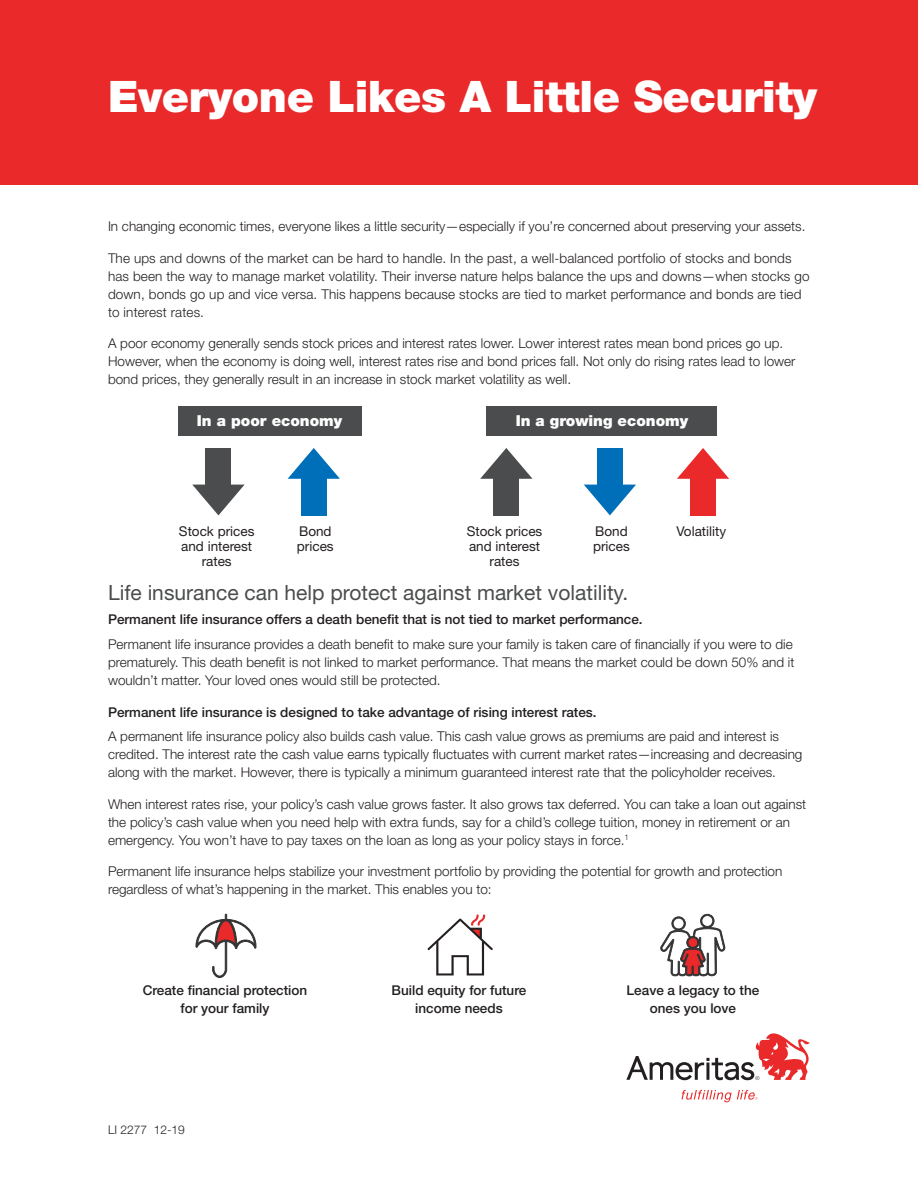
<style>
.page{position:relative;width:918px;height:1188px;background:#fff}
.page>*{position:absolute;margin:0;border:0;box-sizing:border-box;transform-origin:0 0}
.t1{font:900 43.5px "Helvetica Neue LT Std";letter-spacing:-.01em;color:#fff}
.t2{font:21px "Helvetica Neue LT Std";color:#4b4c4d}
.t3{font:900 15.15px "Helvetica Neue LT Std";color:#fff}
.t4{font:300 13.5px/18px "Helvetica Neue LT Std";color:#231f20}
.t5{font:500 13.5px/18px "Helvetica Neue LT Std";color:#231f20;text-align:center}
.t6{font:13.5px/15px "Helvetica Neue LT Std";color:#231f20;text-align:center}
.t7{font:300 12px "Helvetica Neue LT Std";color:#231f20}
</style>
<div class="page">
<div style="left:0;top:0;width:918px;height:185px;background:#e9292a"></div>
<svg style="left:681px;top:1090px;width:77px;height:12px"></svg>
<svg style="left:626px;top:1033px;width:184px;height:47px"></svg>
<div style="left:178px;top:406px;width:183px;height:29px;background:#4b4c4d"></div>
<div style="left:206px;top:448px;width:25px;height:49px;background:#4b4c4d"></div>
<svg style="left:192px;top:485px;width:52px;height:30px"></svg>
<div style="left:301px;top:467px;width:26px;height:48px;background:#006fba"></div>
<svg style="left:288px;top:448px;width:52px;height:31px"></svg>
<div style="left:487px;top:406px;width:230px;height:29px;background:#4b4c4d"></div>
<div style="left:493px;top:467px;width:26px;height:48px;background:#4b4c4d"></div>
<svg style="left:480px;top:448px;width:53px;height:31px"></svg>
<div style="left:690px;top:467px;width:26px;height:48px;background:#e9292a"></div>
<svg style="left:677px;top:448px;width:52px;height:31px"></svg>
<div style="left:597px;top:448px;width:26px;height:49px;background:#006fba"></div>
<svg style="left:584px;top:485px;width:52px;height:30px"></svg>
<svg style="left:660px;top:914px;width:66px;height:63px"></svg>
<svg style="left:196px;top:914px;width:60px;height:64px"></svg>
<svg style="left:427px;top:914px;width:66px;height:61px"></svg>
<h1 class="t1" style="left:108px;top:71px;width:710px">Everyone Likes A Little Security</h1>
<p class="t4" style="left:108px;top:217px;width:699px">In changing economic times, everyone likes a little security—especially if you’re concerned about preserving your assets.</p>
<p class="t4" style="left:108px;top:249px;width:703px">The ups and downs of the market can be hard to handle. In the past, a well-balanced portfolio of stocks and bonds has been the way to manage market volatility. Their inverse nature helps balance the ups and downs—when stocks go down, bonds go up and vice versa. This happens because stocks are tied to market performance and bonds are tied to interest rates.</p>
<p class="t4" style="left:108px;top:334px;width:689px">A poor economy generally sends stock prices and interest rates lower. Lower interest rates mean bond prices go up.<br>However, when the economy is doing well, interest rates rise and bond prices fall. Not only do rising rates lead to lower bond prices, they generally result in an increase in stock market volatility as well.</p>
<p class="t3" style="left:197px;top:411px;width:147px">In a poor economy</p>
<p class="t6" style="left:179px;top:523px;width:77px">Stock prices and interest rates</p>
<p class="t6" style="left:297px;top:523px;width:38px;text-align:left">Bond prices</p>
<p class="t3" style="left:516px;top:411px;width:174px">In a growing economy</p>
<p class="t6" style="left:467px;top:523px;width:77px">Stock prices and interest rates</p>
<p class="t6" style="left:595px;top:523px;width:34px">Bond</p>
<p class="t6" style="left:676px;top:523px;width:51px">Volatility</p>
<p class="t6" style="left:593px;top:538px;width:38px">prices</p>
<h2 class="t2" style="left:108px;top:580px;width:522px">Life insurance can help protect against market volatility.</h2>
<p class="t5" style="left:108px;top:610px;width:536px">Permanent life insurance offers a death benefit that is not tied to market performance.</p>
<p class="t4" style="left:108px;top:635px;width:688px">Permanent life insurance provides a death benefit to make sure your family is taken care of financially if you were to die prematurely. This death benefit is not linked to market performance. That means the market could be down 50% and it wouldn’t matter. Your loved ones would still be protected.</p>
<p class="t5" style="left:108px;top:703px;width:490px">Permanent life insurance is designed to take advantage of rising interest rates.</p>
<p class="t4" style="left:108px;top:727px;width:696px">A permanent life insurance policy also builds cash value. This cash value grows as premiums are paid and interest is credited. The interest rate the cash value earns typically fluctuates with current market rates—increasing and decreasing along with the market. However, there is typically a minimum guaranteed interest rate that the policyholder receives.</p>
<p class="t4" style="left:108px;top:795px;width:700px">When interest rates rise, your policy’s cash value grows faster. It also grows tax deferred. You can take a loan out against the policy’s cash value when you need help with extra funds, say for a child’s college tuition, money in retirement or an emergency. You won’t have to pay taxes on the loan as long as your policy stays in force.<sup>1</sup></p>
<p class="t4" style="left:108px;top:862px;width:676px">Permanent life insurance helps stabilize your investment portfolio by providing the potential for growth and protection regardless of what’s happening in the market. This enables you to:</p>
<p class="t5" style="left:143px;top:981px;width:166px">Create financial protection for your family</p>
<p class="t5" style="left:392px;top:981px;width:136px">Build equity for future income needs</p>
<p class="t5" style="left:627px;top:981px;width:134px">Leave a legacy to the ones you love</p>
<p class="t7" style="left:108px;top:1122px;width:78px">LI 2277 12-19</p>
</div>
